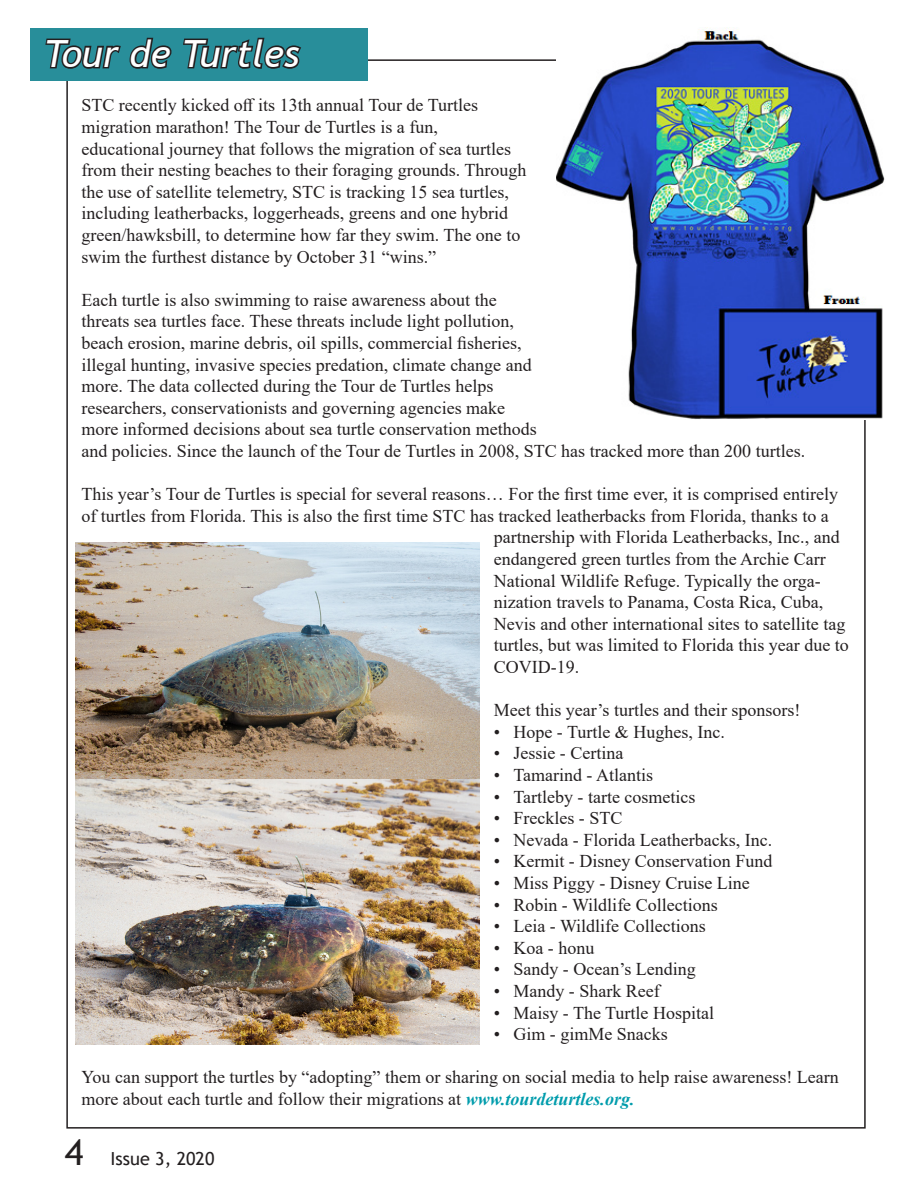
<style>
.page{position:relative;width:918px;height:1188px;background:#fff}
.page>*{position:absolute;margin:0;border:0;box-sizing:border-box;transform-origin:0 0}
.t1{font:italic 37.5px "Trebuchet MS";color:#fff}
.t2{font:36px "Trebuchet MS";color:#231f20}
.t3{font:18px/21.6px "Times New Roman";color:#231f20}
.t4{font:18px "Trebuchet MS";color:#231f20}
.s1{font-weight:700;font-style:italic;color:#009cac}
</style>
<div class="page">
<div style="left:31px;top:28px;width:337px;height:53px;background:#288e9a"></div>
<svg style="left:45px;top:37px;width:127px;height:32px"></svg>
<svg style="left:183px;top:37px;width:118px;height:32px"></svg>
<img style="left:556px;top:27px;width:329px;height:392px">
<img style="left:75px;top:542px;width:405px;height:236px">
<img style="left:75px;top:780px;width:405px;height:265px">
<p class="t1" style="left:44px;top:31px;width:256px">Tour de Turtles</p>
<p class="t3" style="left:81px;top:94px;width:398px">STC recently kicked off its 13th annual Tour de Turtles</p>
<p class="t3" style="left:81px;top:116px;width:358px">migration marathon! The Tour de Turtles is a fun,</p>
<p class="t3" style="left:81px;top:137px;width:447px">educational journey that follows the migration of sea turtles from their nesting beaches to their foraging grounds. Through the use of satellite telemetry, STC is tracking 15 sea turtles,</p>
<p class="t3" style="left:81px;top:202px;width:441px">including leatherbacks, loggerheads, greens and one hybrid green/hawksbill, to determine how far they swim. The one to swim the furthest distance by October 31 “wins.”</p>
<p class="t3" style="left:81px;top:288px;width:452px">Each turtle is also swimming to raise awareness about the threats sea turtles face. These threats include light pollution, beach erosion, marine debris, oil spills, commercial fisheries, illegal hunting, invasive species predation, climate change and more. The data collected during the Tour de Turtles helps</p>
<p class="t3" style="left:81px;top:396px;width:725px">researchers, conservationists and governing agencies make<br>more informed decisions about sea turtle conservation methods<br>and policies. Since the launch of the Tour de Turtles in 2008, STC has tracked more than 200 turtles.</p>
<p class="t3" style="left:81px;top:483px;width:758px">This year’s Tour de Turtles is special for several reasons… For the first time ever, it is comprised entirely</p>
<p class="t3" style="left:81px;top:504px;width:749px">of turtles from Florida. This is also the first time STC has tracked leatherbacks from Florida, thanks to a</p>
<p class="t3" style="left:494px;top:526px;width:347px">partnership with Florida Leatherbacks, Inc., and</p>
<p class="t3" style="left:494px;top:548px;width:333px">endangered green turtles from the Archie Carr</p>
<p class="t3" style="left:494px;top:569px;width:328px">National Wildlife Refuge. Typically the orga-</p>
<p class="t3" style="left:494px;top:591px;width:331px">nization travels to Panama, Costa Rica, Cuba,</p>
<p class="t3" style="left:494px;top:612px;width:353px">Nevis and other international sites to satellite tag</p>
<p class="t3" style="left:494px;top:634px;width:356px">turtles, but was limited to Florida this year due to</p>
<p class="t3" style="left:494px;top:656px;width:87px">COVID-19.</p>
<p class="t3" style="left:494px;top:699px;width:308px">Meet this year’s turtles and their sponsors!</p>
<p class="t3" style="left:494px;top:720px;width:232px">• Hope - Turtle &amp; Hughes, Inc.</p>
<p class="t3" style="left:494px;top:742px;width:131px">• Jessie - Certina</p>
<p class="t3" style="left:494px;top:764px;width:161px">• Tamarind - Atlantis</p>
<p class="t3" style="left:494px;top:785px;width:203px">• Tartleby - tarte cosmetics</p>
<p class="t3" style="left:494px;top:807px;width:130px">• Freckles - STC</p>
<p class="t3" style="left:494px;top:828px;width:280px">• Nevada - Florida Leatherbacks, Inc.</p>
<p class="t3" style="left:494px;top:850px;width:280px">• Kermit - Disney Conservation Fund</p>
<p class="t3" style="left:494px;top:872px;width:258px">• Miss Piggy - Disney Cruise Line</p>
<p class="t3" style="left:494px;top:893px;width:225px">• Robin - Wildlife Collections</p>
<p class="t3" style="left:494px;top:915px;width:213px">• Leia - Wildlife Collections</p>
<p class="t3" style="left:494px;top:936px;width:102px">• Koa - honu</p>
<p class="t3" style="left:494px;top:958px;width:203px">• Sandy - Ocean’s Lending</p>
<p class="t3" style="left:494px;top:980px;width:167px">• Mandy - Shark Reef</p>
<p class="t3" style="left:494px;top:1001px;width:222px">• Maisy - The Turtle Hospital</p>
<p class="t3" style="left:494px;top:1023px;width:175px">• Gim - gimMe Snacks</p>
<p class="t3" style="left:81px;top:1066px;width:759px">You can support the turtles by “adopting” them or sharing on social media to help raise awareness! Learn more about each turtle and follow their migrations at <span class="s1">www.tourdeturtles.org.</span></p>
<p class="t2" style="left:65px;top:1130px;width:20px">4</p>
<p class="t4" style="left:111px;top:1148px;width:105px">Issue 3, 2020</p>
</div>
